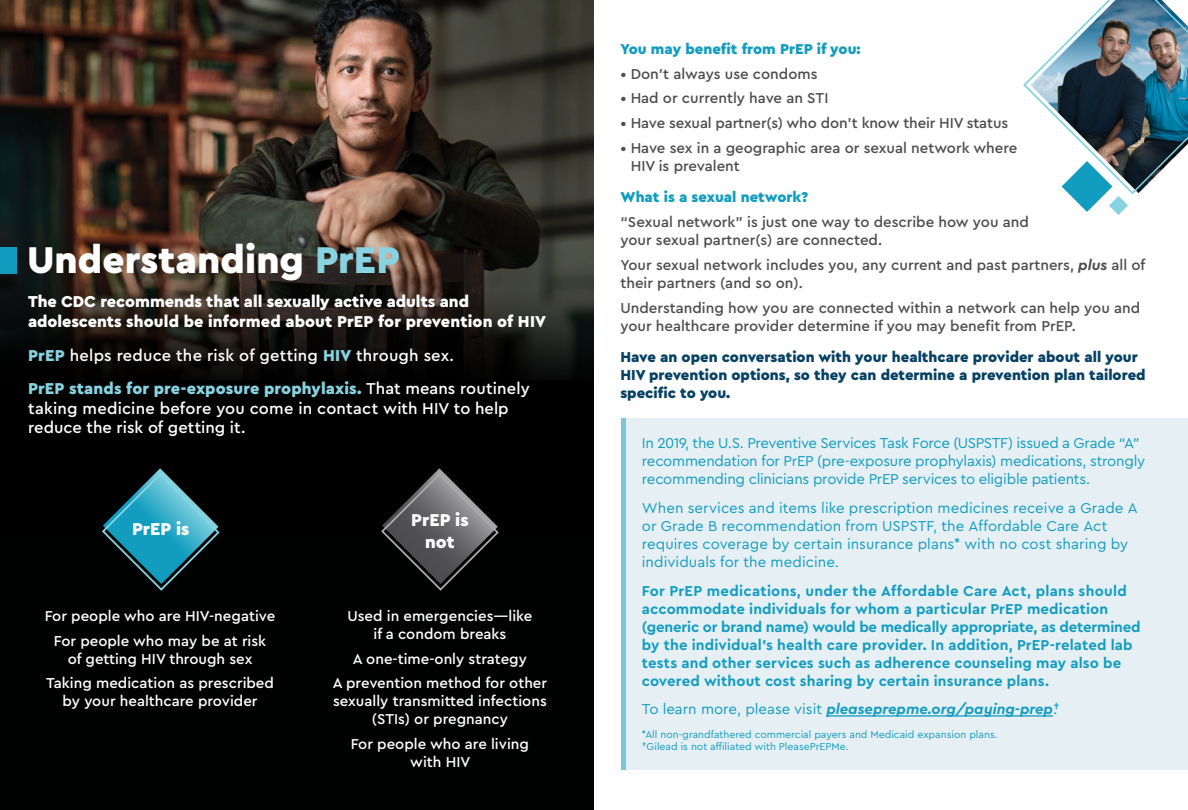
<style>
.page{position:relative;width:1188px;height:810px;background:#fff}
.page>*{position:absolute;margin:0;border:0;box-sizing:border-box;transform-origin:0 0}
.t1{font:900 39px "Cera PRO";color:#fff}
.t2{font:900 18px/21.6px "Cera PRO";color:#fff;text-align:center}
.t3{font:500 16.5px/33.3px "Cera PRO";letter-spacing:.01em;color:#fff}
.t4{font:900 16.5px/19.8px "Cera PRO";color:#fff}
.t5{font:500 15px/18px "Cera PRO";color:#4d4d4f}
.t6{font:15px/18px "Cera PRO";letter-spacing:-.005em;color:#129dc0}
.t7{font:700 15px/18px "Cera PRO";letter-spacing:.01em;color:#129dc0}
.t8{font:500 15px/18px "Cera PRO";color:#fff;text-align:center}
.t9{font:900 15px/18px "Cera PRO";color:#064163}
.t10{font:italic 700 15px "Cera PRO";color:#129dc0}
.t11{font:900 15px "Cera PRO";color:#129dc0}
.t12{font:10.5px/12.6px "Cera PRO";color:#129dc0}
.s1{color:#87d3e1}
.s2{font-weight:900;color:#87d3e1}
.s3{font-weight:700;font-style:italic}
.s4{font-weight:400;font-style:normal}
</style>
<div class="page">
<img style="left:1023px;top:0;width:165px;height:215px">
<img style="left:0;top:0;width:594px;height:456px">
<div style="left:0;top:456px;width:594px;height:354px;background:#000101"></div>
<div style="left:621px;top:418px;width:567px;height:352px;background:#e6eff4"></div>
<hr style="left:826px;top:715px;width:227px;height:2px;background:#129dc0">
<div style="left:0;top:247px;width:17px;height:26px;background:#129dc0"></div>
<svg style="left:102px;top:468px;width:118px;height:123px"></svg>
<svg style="left:381px;top:468px;width:118px;height:123px"></svg>
<hr style="left:621px;top:418px;width:4px;height:352px;background:#7cc6da">
<h1 class="t1" style="left:27px;top:234px;width:375px">Understanding <span class="s1">PrEP</span></h1>
<p class="t4" style="left:28px;top:291px;width:519px">The CDC recommends that all sexually active adults and adolescents should be informed about PrEP for prevention of HIV</p>
<p class="t3" style="left:28px;top:338px;width:503px"><span class="s2">PrEP</span> helps reduce the risk of getting <span class="s2">HIV</span> through sex.<br><span class="s2">PrEP stands for pre-exposure prophylaxis.</span> That means routinely</p>
<p class="t3" style="left:28px;top:397px;width:482px;line-height:19.8px">taking medicine before you come in contact with HIV to help reduce the risk of getting it.</p>
<p class="t2" style="left:132px;top:518px;width:59px">PrEP is</p>
<p class="t2" style="left:411px;top:509px;width:59px">PrEP is not</p>
<p class="t8" style="left:45px;top:603px;width:232px;line-height:24.8px">For people who are HIV-negative<br>For people who may be at risk</p>
<p class="t8" style="left:46px;top:645px;width:229px;line-height:24.8px">of getting HIV through sex<br>Taking medication as prescribed</p>
<p class="t8" style="left:63px;top:692px;width:196px">by your healthcare provider</p>
<p class="t8" style="left:347px;top:606px;width:187px">Used in emergencies—like if a condom breaks</p>
<p class="t8" style="left:333px;top:645px;width:216px;line-height:24.8px">A one-time-only strategy<br>A prevention method for other</p>
<p class="t8" style="left:333px;top:692px;width:215px">sexually transmitted infections (STIs) or pregnancy</p>
<p class="t8" style="left:351px;top:734px;width:180px">For people who are living with HIV</p>
<p class="t11" style="left:620px;top:39px;width:242px">You may benefit from PrEP if you:</p>
<p class="t5" style="left:620px;top:64px;width:199px">• Don’t always use condoms</p>
<p class="t5" style="left:620px;top:89px;width:209px">• Had or currently have an STI</p>
<p class="t5" style="left:620px;top:113px;width:389px">• Have sexual partner(s) who don’t know their HIV status</p>
<p class="t5" style="left:631px;top:138px;width:388px;text-indent:-10px">• Have sex in a geographic area or sexual network where<br>HIV is prevalent</p>
<p class="t11" style="left:620px;top:187px;width:189px">What is a sexual network?</p>
<p class="t5" style="left:620px;top:212px;width:410px">“Sexual network” is just one way to describe how you and your sexual partner(s) are connected.</p>
<p class="t5" style="left:620px;top:255px;width:526px">Your sexual network includes you, any current and past partners, <span class="s3">plus</span> all of their partners (and so on).</p>
<p class="t5" style="left:620px;top:298px;width:521px">Understanding how you are connected within a network can help you and your healthcare provider determine if you may benefit from PrEP.</p>
<p class="t9" style="left:620px;top:347px;width:527px">Have an open conversation with your healthcare provider about all your<br>HIV prevention options, so they can determine a prevention plan tailored specific to you.</p>
<p class="t6" style="left:642px;top:433px;width:505px">In 2019, the U.S. Preventive Services Task Force (USPSTF) issued a Grade “A” recommendation for PrEP (pre-exposure prophylaxis) medications, strongly recommending clinicians provide PrEP services to eligible patients.</p>
<p class="t6" style="left:642px;top:498px;width:497px">When services and items like prescription medicines receive a Grade A or Grade B recommendation from USPSTF, the Affordable Care Act requires coverage by certain insurance plans* with no cost sharing by individuals for the medicine.</p>
<p class="t7" style="left:642px;top:581px;width:500px">For PrEP medications, under the Affordable Care Act, plans should accommodate individuals for whom a particular PrEP medication (generic or brand name) would be medically appropriate, as determined by the individual’s health care provider. In addition, PrEP-related lab tests and other services such as adherence counseling may also be covered without cost sharing by certain insurance plans.</p>
<p class="t10" style="left:642px;top:699px;width:419px"><span class="s4">To learn more, please visit</span> pleaseprepme.org/paying-prep<span class="s4">.†</span></p>
<p class="t12" style="left:642px;top:728px;width:357px">*All non-grandfathered commercial payers and Medicaid expansion plans. †Gilead is not affiliated with PleasePrEPMe.</p>
</div>
